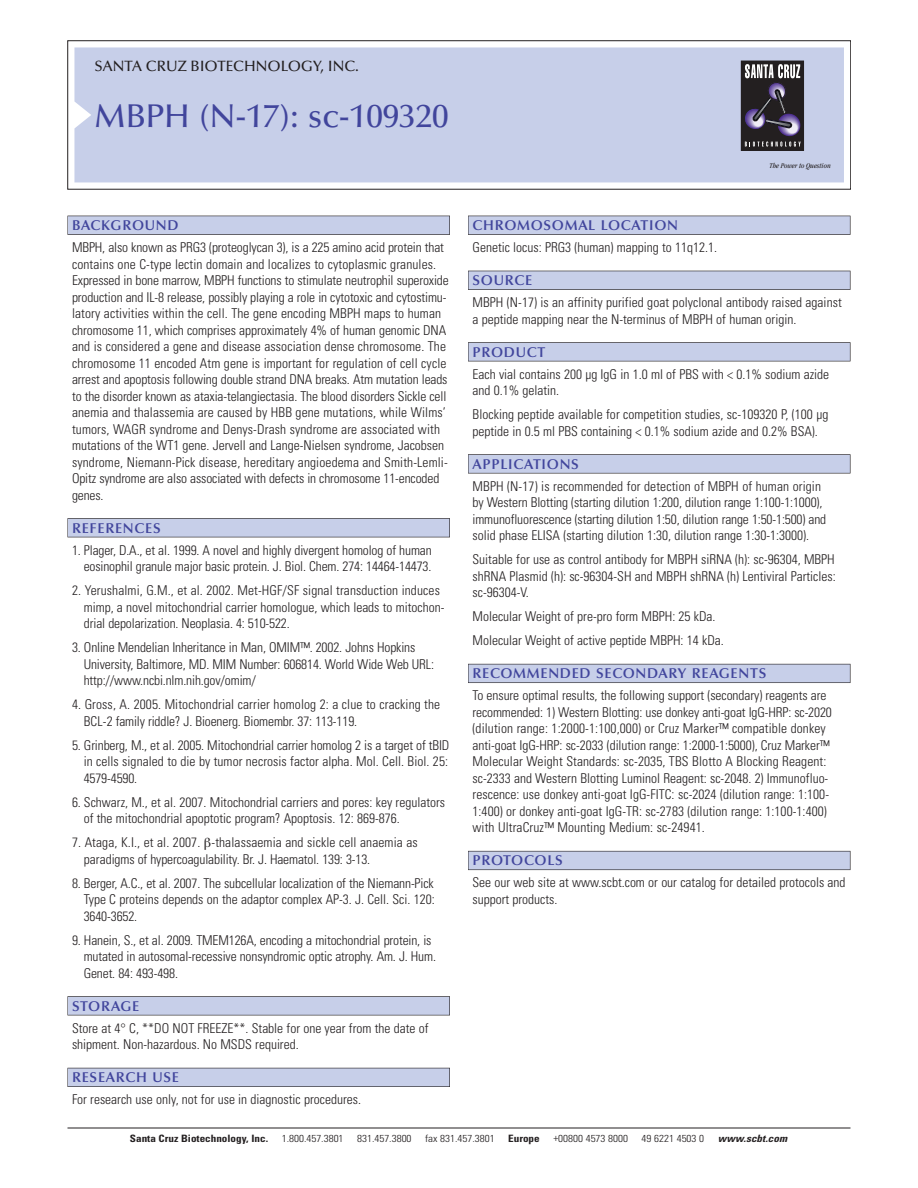
<style>
.page{position:relative;width:918px;height:1188px;background:#fff}
.page>*{position:absolute;margin:0;border:0;box-sizing:border-box;transform-origin:0 0}
.t1{font:500 33px "Optima";color:#41459c}
.t2{font:500 15px "Optima";color:#231f20}
.t3{font:600 14.25px "Optima";letter-spacing:.05em;color:#41459c}
.t4{font:300 condensed 13.5px/16.5px "Univers";color:#231f20}
.t5{font:300 condensed 10.2px "Univers";color:#231f20;scale:1.1 1}
.t6{font:700 condensed 10.2px "Univers";color:#231f20;scale:1.1 1}
.t7{font:italic 700 condensed 10.2px "Univers";color:#231f20;scale:1.1 1}
.t8{font:italic condensed 7.5px "Garamond";color:#231f20}
</style>
<div class="page">
<div style="left:74px;top:47px;width:770px;height:135px;background:#c7cfe9"></div>
<div style="left:741px;top:61px;width:62px;height:89px;background:#231f20"></div>
<div style="left:741px;top:61px;width:63px;height:90px;border:1px solid #231f20"></div>
<svg style="left:741px;top:64px;width:64px;height:83px"></svg>
<div style="left:68px;top:216px;width:382px;height:19px;background:#64636a"></div>
<div style="left:68px;top:216px;width:381px;height:18px;background:#c7cfe9"></div>
<div style="left:68px;top:518px;width:382px;height:19px;background:#64636a"></div>
<div style="left:68px;top:519px;width:381px;height:18px;background:#c7cfe9"></div>
<div style="left:68px;top:996px;width:382px;height:19px;background:#67666b"></div>
<div style="left:68px;top:997px;width:381px;height:18px;background:#c7cfe9"></div>
<div style="left:68px;top:1068px;width:382px;height:19px;background:#63646e"></div>
<div style="left:68px;top:1068px;width:381px;height:18px;background:#c7cfe9"></div>
<div style="left:468px;top:216px;width:382px;height:19px;background:#64636a"></div>
<div style="left:468px;top:216px;width:382px;height:18px;background:#c7cfe9"></div>
<div style="left:468px;top:271px;width:382px;height:19px;background:#62626a"></div>
<div style="left:468px;top:271px;width:382px;height:18px;background:#c7cfe9"></div>
<div style="left:468px;top:342px;width:382px;height:19px;background:#67666b"></div>
<div style="left:468px;top:343px;width:382px;height:18px;background:#c7cfe9"></div>
<div style="left:468px;top:454px;width:382px;height:19px;background:#6b696e"></div>
<div style="left:468px;top:455px;width:382px;height:18px;background:#c7cfe9"></div>
<div style="left:468px;top:664px;width:382px;height:19px;background:#696a75"></div>
<div style="left:468px;top:664px;width:382px;height:18px;background:#c7cfe9"></div>
<div style="left:468px;top:851px;width:382px;height:19px;background:#717380"></div>
<div style="left:468px;top:851px;width:382px;height:18px;background:#c7cfe9"></div>
<hr style="left:68px;top:1128px;width:782px;height:1px;background:#231f20">
<p class="t2" style="left:94px;top:60px;width:266px">SANTA CRUZ BIOTECHNOLOGY, INC.</p>
<h1 class="t1" style="left:94px;top:102px;width:356px">MBPH (N-17): sc-109320</h1>
<p class="t3" style="left:72px;top:219px;width:108px">BACKGROUND</p>
<p class="t4" style="left:72px;top:240px;width:378px">MBPH, also known as PRG3 (proteoglycan 3), is a 225 amino acid protein that contains one C-type lectin domain and localizes to cytoplasmic granules.<br>Expressed in bone marrow, MBPH functions to stimulate neutrophil superoxide production and IL-8 release, possibly playing a role in cytotoxic and cytostimu&shy;latory activities within the cell. The gene encoding MBPH maps to human chromosome 11, which comprises approximately 4% of human genomic DNA and is considered a gene and disease association dense chromosome. The chromosome 11 encoded Atm gene is important for regulation of cell cycle arrest and apoptosis following double strand DNA breaks. Atm mutation leads to the disorder known as ataxia-telangiectasia. The blood disorders Sickle cell anemia and thalassemia are caused by HBB gene mutations, while Wilms’ tumors, WAGR syndrome and Denys-Drash syndrome are associated with mutations of the WT1 gene. Jervell and Lange-Nielsen syndrome, Jacobsen syndrome, Niemann-Pick disease, hereditary angioedema and Smith-Lemli-Opitz syndrome are also associated with defects in chromosome 11-encoded genes.</p>
<p class="t3" style="left:72px;top:522px;width:90px">REFERENCES</p>
<p class="t4" style="left:72px;top:543px;width:361px;text-align:right">1. Plager, D.A., et al. 1999. A novel and highly divergent homolog of human eosinophil granule major basic protein. J. Biol. Chem. 274: 14464-14473.</p>
<p class="t4" style="left:84px;top:583px;width:362px;text-indent:-12px">2. Yerushalmi, G.M., et al. 2002. Met-HGF/SF signal transduction induces mimp, a novel mitochondrial carrier homologue, which leads to mitochon&shy;drial depolarization. Neoplasia. 4: 510-522.</p>
<p class="t4" style="left:84px;top:640px;width:352px;text-indent:-12px">3. Online Mendelian Inheritance in Man, OMIM™. 2002. Johns Hopkins<br>University, Baltimore, MD. MIM Number: 606814. World Wide Web URL: http://www.ncbi.nlm.nih.gov/omim/</p>
<p class="t4" style="left:84px;top:697px;width:358px;text-indent:-12px">4. Gross, A. 2005. Mitochondrial carrier homolog 2: a clue to cracking the<br>BCL-2 family riddle? J. Bioenerg. Biomembr. 37: 113-119.</p>
<p class="t4" style="left:84px;top:738px;width:367px;text-align:justify;text-indent:-12px">5. Grinberg, M., et al. 2005. Mitochondrial carrier homolog 2 is a target of tBID in cells signaled to die by tumor necrosis factor alpha. Mol. Cell. Biol. 25:<br>4579-4590.</p>
<p class="t4" style="left:84px;top:795px;width:363px;text-indent:-12px">6. Schwarz, M., et al. 2007. Mitochondrial carriers and pores: key regulators of the mitochondrial apoptotic program? Apoptosis. 12: 869-876.</p>
<p class="t4" style="left:84px;top:835px;width:336px;text-indent:-12px">7. Ataga, K.I., et al. 2007. -thalassaemia and sickle cell anaemia as paradigms of hypercoagulability. Br. J. Haematol. 139: 3-13.</p>
<p class="t4" style="left:84px;top:876px;width:353px;text-align:justify;text-indent:-12px">8. Berger, A.C., et al. 2007. The subcellular localization of the Niemann-Pick Type C proteins depends on the adaptor complex AP-3. J. Cell. Sci. 120:<br>3640-3652.</p>
<p class="t4" style="left:84px;top:933px;width:354px;text-indent:-12px">9. Hanein, S., et al. 2009. TMEM126A, encoding a mitochondrial protein, is mutated in autosomal-recessive nonsyndromic optic atrophy. Am. J. Hum.<br>Genet. 84: 493-498.</p>
<p class="t3" style="left:72px;top:1000px;width:69px">STORAGE</p>
<p class="t4" style="left:72px;top:1021px;width:358px">Store at 4° C, **DO NOT FREEZE**. Stable for one year from the date of shipment. Non-hazardous. No MSDS required.</p>
<p class="t3" style="left:72px;top:1071px;width:109px">RESEARCH USE</p>
<p class="t4" style="left:72px;top:1093px;width:290px">For research use only, not for use in diagnostic procedures.</p>
<p class="t8" style="left:769px;top:163px;width:63px">The Power to Question</p>
<p class="t3" style="left:473px;top:219px;width:207px">CHROMOSOMAL LOCATION</p>
<p class="t4" style="left:473px;top:240px;width:246px">Genetic locus: PRG3 (human) mapping to 11q12.1.</p>
<p class="t3" style="left:473px;top:274px;width:61px">SOURCE</p>
<p class="t4" style="left:473px;top:295px;width:371px">MBPH (N-17) is an affinity purified goat polyclonal antibody raised against a peptide mapping near the N-terminus of MBPH of human origin.</p>
<p class="t3" style="left:473px;top:346px;width:74px">PRODUCT</p>
<p class="t4" style="left:473px;top:367px;width:358px">Each vial contains 200 µg IgG in 1.0 ml of PBS with &lt; 0.1% sodium azide and 0.1% gelatin.</p>
<p class="t4" style="left:473px;top:408px;width:357px">Blocking peptide available for competition studies, sc-109320 P, (100 µg peptide in 0.5 ml PBS containing &lt; 0.1% sodium azide and 0.2% BSA).</p>
<p class="t3" style="left:473px;top:458px;width:108px">APPLICATIONS</p>
<p class="t4" style="left:473px;top:479px;width:355px">MBPH (N-17) is recommended for detection of MBPH of human origin by Western Blotting (starting dilution 1:200, dilution range 1:100-1:1000), immunofluorescence (starting dilution 1:50, dilution range 1:50-1:500) and solid phase ELISA (starting dilution 1:30, dilution range 1:30-1:3000).</p>
<p class="t4" style="left:473px;top:553px;width:365px;text-align:justify">Suitable for use as control antibody for MBPH siRNA (h): sc-96304, MBPH shRNA Plasmid (h): sc-96304-SH and MBPH shRNA (h) Lentiviral Particles: sc-96304-V.</p>
<p class="t4" style="left:473px;top:606px;width:253px;line-height:24px">Molecular Weight of pre-pro form MBPH: 25 kDa.<br>Molecular Weight of active peptide MBPH: 14 kDa.</p>
<p class="t3" style="left:473px;top:667px;width:295px">RECOMMENDED SECONDARY REAGENTS</p>
<p class="t4" style="left:473px;top:689px;width:361px">To ensure optimal results, the following support (secondary) reagents are recommended: 1) Western Blotting: use donkey anti-goat IgG-HRP: sc-2020 (dilution range: 1:2000-1:100,000) or Cruz Marker™ compatible donkey anti-goat IgG-HRP: sc-2033 (dilution range: 1:2000-1:5000), Cruz Marker™ Molecular Weight Standards: sc-2035, TBS Blotto A Blocking Reagent: sc-2333 and Western Blotting Luminol Reagent: sc-2048. 2) Immunofluo&shy;rescence: use donkey anti-goat IgG-FITC: sc-2024 (dilution range: 1:100- 1:400) or donkey anti-goat IgG-TR: sc-2783 (dilution range: 1:100-1:400) with UltraCruz™ Mounting Medium: sc-24941.</p>
<p class="t3" style="left:473px;top:855px;width:92px">PROTOCOLS</p>
<p class="t4" style="left:473px;top:876px;width:375px">See our web site at www.scbt.com or our catalog for detailed protocols and support products.</p>
<p class="t6" style="left:130px;top:1135px;width:127px">Santa Cruz Biotechnology, Inc.</p>
<p class="t5" style="left:282px;top:1135px;width:58px">1.800.457.3801</p>
<p class="t5" style="left:357px;top:1135px;width:51px">831.457.3800</p>
<p class="t5" style="left:425px;top:1135px;width:65px">fax 831.457.3801</p>
<p class="t6" style="left:508px;top:1135px;width:30px">Europe</p>
<p class="t5" style="left:553px;top:1135px;width:69px">+00800 4573 8000</p>
<p class="t5" style="left:642px;top:1135px;width:58px">49 6221 4503 0</p>
<p class="t7" style="left:718px;top:1135px;width:67px">www.scbt.com</p>
</div>
